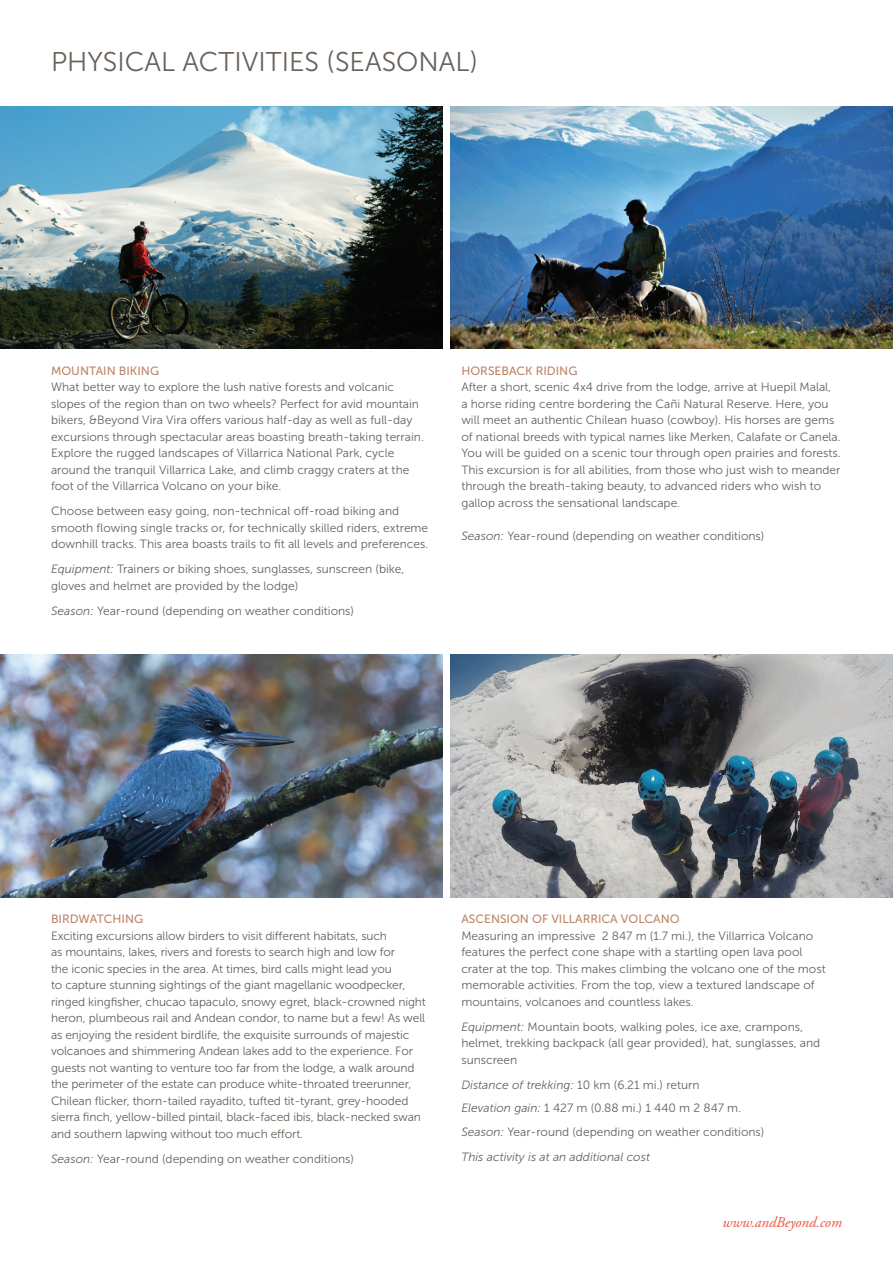
<style>
.page{position:relative;width:893px;height:1263px;background:#fff}
.page>*{position:absolute;margin:0;border:0;box-sizing:border-box;transform-origin:0 0}
.t1{font:27px "Museo Sans 300";color:#686059}
.t2{font:italic 15px "Adobe Garamond Pro";color:#f0523e}
.t3{font:12px/16.5px "Museo Sans 300";color:#686059}
.t4{font:12px "Museo Sans 500";color:#be8668}
.t5{font:italic 12px "Museo Sans 300";color:#686059}
.s1{font-style:italic}
</style>
<div class="page">
<img style="left:0;top:106px;width:442px;height:243px">
<img style="left:451px;top:106px;width:442px;height:243px">
<img style="left:0;top:655px;width:442px;height:242px">
<img style="left:451px;top:655px;width:442px;height:242px">
<h1 class="t1" style="left:51px;top:47px;width:429px">PHYSICAL ACTIVITIES (SEASONAL)</h1>
<p class="t4" style="left:51px;top:364px;width:110px">MOUNTAIN BIKING</p>
<p class="t3" style="left:51px;top:379px;width:374px">What better way to explore the lush native forests and volcanic slopes of the region than on two wheels? Perfect for avid mountain bikers, &amp;Beyond Vira Vira offers various half-day as well as full-day excursions through spectacular areas boasting breath-taking terrain.<br>Explore the rugged landscapes of Villarrica National Park, cycle around the tranquil Villarrica Lake, and climb craggy craters at the foot of the Villarrica Volcano on your bike.</p>
<p class="t3" style="left:51px;top:503px;width:379px">Choose between easy going, non-technical off-road biking and smooth flowing single tracks or, for technically skilled riders, extreme downhill tracks. This area boasts trails to fit all levels and preferences.</p>
<p class="t3" style="left:51px;top:561px;width:355px"><span class="s1">Equipment:</span> Trainers or biking shoes, sunglasses, sunscreen (bike, gloves and helmet are provided by the lodge)</p>
<p class="t3" style="left:51px;top:602px;width:304px"><span class="s1">Season:</span> Year-round (depending on weather conditions)</p>
<p class="t4" style="left:461px;top:364px;width:118px">HORSEBACK RIDING</p>
<p class="t3" style="left:461px;top:379px;width:381px">After a short, scenic 4x4 drive from the lodge, arrive at Huepil Malal,<br>a horse riding centre bordering the Cañi Natural Reserve. Here, you will meet an authentic Chilean huaso (cowboy). His horses are gems of national breeds with typical names like Merken, Calafate or Canela.<br>You will be guided on a scenic tour through open prairies and forests.<br>This excursion is for all abilities, from those who just wish to meander through the breath-taking beauty, to advanced riders who wish to gallop across the sensational landscape.</p>
<p class="t3" style="left:461px;top:527px;width:304px"><span class="s1">Season:</span> Year-round (depending on weather conditions)</p>
<p class="t4" style="left:51px;top:912px;width:94px">BIRDWATCHING</p>
<p class="t3" style="left:51px;top:927px;width:376px">Exciting excursions allow birders to visit different habitats, such<br>as mountains, lakes, rivers and forests to search high and low for<br>the iconic species in the area. At times, bird calls might lead you<br>to capture stunning sightings of the giant magellanic woodpecker, ringed kingfisher, chucao tapaculo, snowy egret, black-crowned night heron, plumbeous rail and Andean condor, to name but a few! As well as enjoying the resident birdlife, the exquisite surrounds of majestic volcanoes and shimmering Andean lakes add to the experience. For guests not wanting to venture too far from the lodge, a walk around the perimeter of the estate can produce white-throated treerunner, Chilean flicker, thorn-tailed rayadito, tufted tit-tyrant, grey-hooded sierra finch, yellow-billed pintail, black-faced ibis, black-necked swan and southern lapwing without too much effort.</p>
<p class="t3" style="left:51px;top:1150px;width:304px"><span class="s1">Season:</span> Year-round (depending on weather conditions)</p>
<p class="t4" style="left:461px;top:912px;width:220px">ASCENSION OF VILLARRICA VOLCANO</p>
<p class="t3" style="left:461px;top:927px;width:366px">Measuring an impressive 2 847 m (1.7 mi.), the Villarrica Volcano features the perfect cone shape with a startling open lava pool crater at the top. This makes climbing the volcano one of the most memorable activities. From the top, view a textured landscape of mountains, volcanoes and countless lakes.</p>
<p class="t3" style="left:461px;top:1018px;width:360px"><span class="s1">Equipment:</span> Mountain boots, walking poles, ice axe, crampons, helmet, trekking backpack (all gear provided), hat, sunglasses, and sunscreen</p>
<p class="t3" style="left:461px;top:1073px;width:304px;line-height:23.5px"><span class="s1">Distance of trekking:</span> 10 km (6.21 mi.) return<br><span class="s1">Elevation gain:</span> 1 427 m (0.88 mi.) 1 440 m 2 847 m.<br><span class="s1">Season:</span> Year-round (depending on weather conditions)</p>
<p class="t5" style="left:461px;top:1150px;width:190px">This activity is at an additional cost</p>
<p class="t2" style="left:722px;top:1213px;width:121px">www.andBeyond.com</p>
</div>
